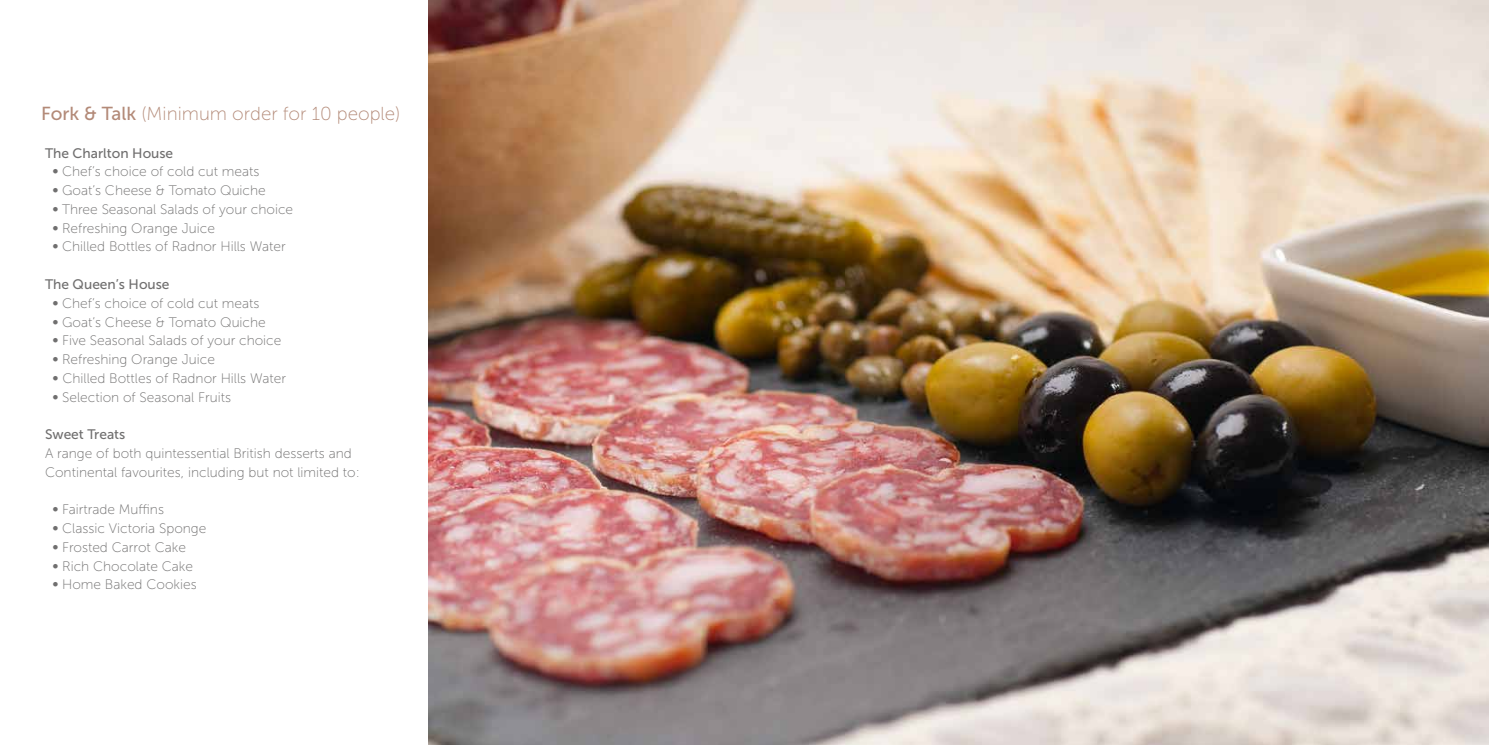
<style>
.page{position:relative;width:1489px;height:745px;background:#fff}
.page>*{position:absolute;margin:0;border:0;box-sizing:border-box;transform-origin:0 0}
.t1{font:18.75px "Museo Sans 100";color:#b38a78}
.t2{font:13.75px/18.8px "Museo Sans 100";color:#706f6f}
.t3{font:13.75px "Museo Sans 500";color:#706f6f}
.s1{font-family:"Museo Sans 500"}
</style>
<div class="page">
<img style="left:429px;top:0;width:1059px;height:744px">
<h1 class="t1" style="left:41px;top:103px;width:361px"><span class="s1">Fork &amp; Talk</span> (Minimum order for 10 people)</h1>
<p class="t3" style="left:45px;top:145px;width:130px">The Charlton House</p>
<p class="t2" style="left:52px;top:162px;width:242px">∞ Chef’s choice of cold cut meats<br>∞ Goat’s Cheese &amp; Tomato Quiche<br>∞ Three Seasonal Salads of your choice ∞ Refreshing Orange Juice<br>∞ Chilled Bottles of Radnor Hills Water</p>
<p class="t3" style="left:45px;top:276px;width:126px">The Queen’s House</p>
<p class="t2" style="left:52px;top:293px;width:235px">∞ Chef’s choice of cold cut meats<br>∞ Goat’s Cheese &amp; Tomato Quiche<br>∞ Five Seasonal Salads of your choice ∞ Refreshing Orange Juice<br>∞ Chilled Bottles of Radnor Hills Water ∞ Selection of Seasonal Fruits</p>
<p class="t3" style="left:45px;top:426px;width:82px">Sweet Treats</p>
<p class="t2" style="left:45px;top:444px;width:316px">A range of both quintessential British desserts and<br>Continental favourites, including but not limited to:</p>
<p class="t2" style="left:52px;top:500px;width:156px">∞ Fairtrade Muffins<br>∞ Classic Victoria Sponge ∞ Frosted Carrot Cake<br>∞ Rich Chocolate Cake<br>∞ Home Baked Cookies</p>
</div>
